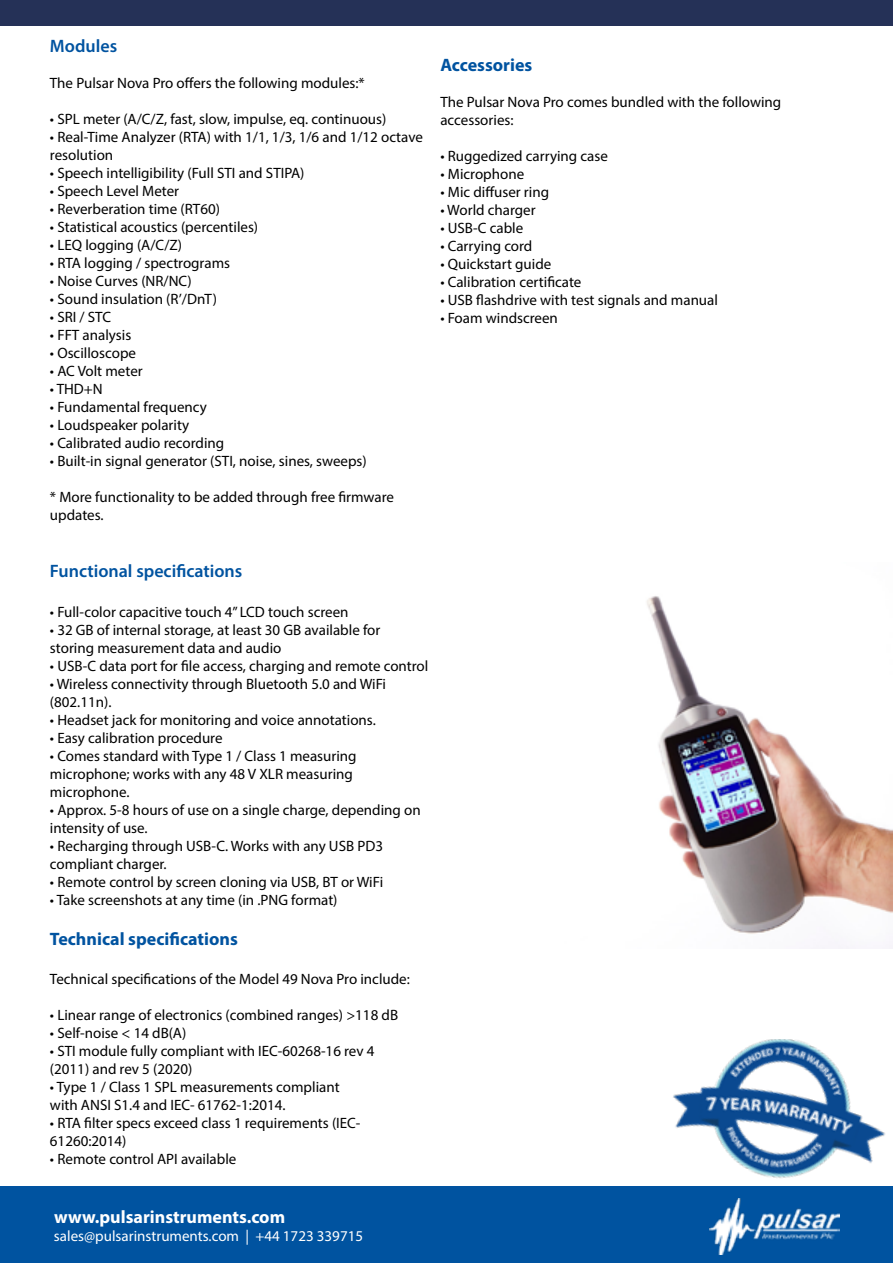
<style>
.page{position:relative;width:893px;height:1263px;background:#fff}
.page>*{position:absolute;margin:0;border:0;box-sizing:border-box;transform-origin:0 0}
.t1{font:700 18px "Myriad Pro";color:#0053a0}
.t2{font:600 18px "Myriad Pro";color:#0053a0}
.t3{font:700 18px "Myriad Pro";color:#fff}
.t4{font:15px/18px "Myriad Pro";color:#000}
.t5{font:15px "Myriad Pro";color:#fff}
</style>
<div class="page">
<img style="left:647px;top:596px;width:246px;height:352px">
<div style="left:0;top:1187px;width:893px;height:76px;background:#0053a0"></div>
<img style="left:709px;top:1198px;width:130px;height:56px">
<div style="left:0;top:0;width:893px;height:26px;background:#253157"></div>
<img style="left:669px;top:1039px;width:224px;height:148px">
<p class="t2" style="left:50px;top:34px;width:69px">Modules</p>
<p class="t4" style="left:50px;top:74px;width:316px">The Pulsar Nova Pro offers the following modules:*</p>
<p class="t4" style="left:50px;top:110px;width:338px">• SPL meter (A/C/Z, fast, slow, impulse, eq. continuous)</p>
<p class="t4" style="left:50px;top:128px;width:374px">• Real-Time Analyzer (RTA) with 1/1, 1/3, 1/6 and 1/12 octave resolution</p>
<p class="t4" style="left:50px;top:164px;width:256px">• Speech intelligibility (Full STI and STIPA)</p>
<p class="t4" style="left:50px;top:182px;width:131px">• Speech Level Meter</p>
<p class="t4" style="left:50px;top:200px;width:172px">• Reverberation time (RT60)</p>
<p class="t4" style="left:50px;top:218px;width:210px">• Statistical acoustics (percentiles)</p>
<p class="t4" style="left:50px;top:236px;width:134px">• LEQ logging (A/C/Z)</p>
<p class="t4" style="left:50px;top:254px;width:182px">• RTA logging / spectrograms</p>
<p class="t4" style="left:50px;top:272px;width:143px">• Noise Curves (NR/NC)</p>
<p class="t4" style="left:50px;top:290px;width:169px">• Sound insulation (R’/DnT)</p>
<p class="t4" style="left:50px;top:308px;width:63px">• SRI / STC</p>
<p class="t4" style="left:50px;top:326px;width:83px">• FFT analysis</p>
<p class="t4" style="left:50px;top:344px;width:88px">• Oscilloscope</p>
<p class="t4" style="left:50px;top:362px;width:94px">• AC Volt meter</p>
<p class="t4" style="left:50px;top:380px;width:54px">• THD+N</p>
<p class="t4" style="left:50px;top:398px;width:158px">• Fundamental frequency</p>
<p class="t4" style="left:50px;top:416px;width:141px">• Loudspeaker polarity</p>
<p class="t4" style="left:50px;top:434px;width:176px">• Calibrated audio recording</p>
<p class="t4" style="left:50px;top:452px;width:318px">• Built-in signal generator (STI, noise, sines, sweeps)</p>
<p class="t4" style="left:50px;top:488px;width:345px">* More functionality to be added through free firmware updates.</p>
<p class="t1" style="left:440px;top:53px;width:93px">Accessories</p>
<p class="t4" style="left:440px;top:93px;width:342px">The Pulsar Nova Pro comes bundled with the following accessories:</p>
<p class="t4" style="left:440px;top:147px;width:169px">• Ruggedized carrying case</p>
<p class="t4" style="left:440px;top:165px;width:85px">• Microphone</p>
<p class="t4" style="left:440px;top:183px;width:110px">• Mic diffuser ring</p>
<p class="t4" style="left:440px;top:201px;width:97px">• World charger</p>
<p class="t4" style="left:440px;top:219px;width:84px">• USB-C cable</p>
<p class="t4" style="left:440px;top:237px;width:94px">• Carrying cord</p>
<p class="t4" style="left:440px;top:255px;width:112px">• Quickstart guide</p>
<p class="t4" style="left:440px;top:273px;width:143px">• Calibration certificate</p>
<p class="t4" style="left:440px;top:291px;width:279px">• USB flashdrive with test signals and manual</p>
<p class="t4" style="left:440px;top:309px;width:119px">• Foam windscreen</p>
<p class="t2" style="left:50px;top:560px;width:194px">Functional specifications</p>
<p class="t4" style="left:50px;top:603px;width:300px">• Full-color capacitive touch 4” LCD touch screen</p>
<p class="t4" style="left:50px;top:621px;width:332px">• 32 GB of internal storage, at least 30 GB available for storing measurement data and audio</p>
<p class="t4" style="left:50px;top:657px;width:380px">• USB-C data port for file access, charging and remote control</p>
<p class="t4" style="left:50px;top:675px;width:338px">• Wireless connectivity through Bluetooth 5.0 and WiFi (802.11n).</p>
<p class="t4" style="left:50px;top:711px;width:327px">• Headset jack for monitoring and voice annotations.</p>
<p class="t4" style="left:50px;top:729px;width:174px">• Easy calibration procedure</p>
<p class="t4" style="left:50px;top:747px;width:308px">• Comes standard with Type 1 / Class 1 measuring microphone; works with any 48 V XLR measuring microphone.</p>
<p class="t4" style="left:50px;top:801px;width:372px">• Approx. 5-8 hours of use on a single charge, depending on intensity of use.</p>
<p class="t4" style="left:50px;top:837px;width:335px">• Recharging through USB-C. Works with any USB PD3 compliant charger.</p>
<p class="t4" style="left:50px;top:873px;width:335px">• Remote control by screen cloning via USB, BT or WiFi</p>
<p class="t4" style="left:50px;top:891px;width:289px">• Take screenshots at any time (in .PNG format)</p>
<p class="t1" style="left:50px;top:927px;width:189px">Technical specifications</p>
<p class="t4" style="left:50px;top:970px;width:361px">Technical specifications of the Model 49 Nova Pro include:</p>
<p class="t4" style="left:50px;top:1006px;width:350px">• Linear range of electronics (combined ranges) &gt;118 dB</p>
<p class="t4" style="left:50px;top:1024px;width:138px">• Self-noise &lt; 14 dB(A)</p>
<p class="t4" style="left:50px;top:1042px;width:326px">• STI module fully compliant with IEC-60268-16 rev 4 (2011) and rev 5 (2020)</p>
<p class="t4" style="left:50px;top:1078px;width:291px">• Type 1 / Class 1 SPL measurements compliant with ANSI S1.4 and IEC- 61762-1:2014.</p>
<p class="t4" style="left:50px;top:1114px;width:312px">• RTA filter specs exceed class 1 requirements (IEC-<br>61260:2014)</p>
<p class="t4" style="left:50px;top:1150px;width:188px">• Remote control API available</p>
<p class="t3" style="left:54px;top:1205px;width:233px">www.pulsarinstruments.com</p>
<p class="t5" style="left:54px;top:1226px;width:311px">sales@pulsarinstruments.com | +44 1723 339715</p>
</div>
